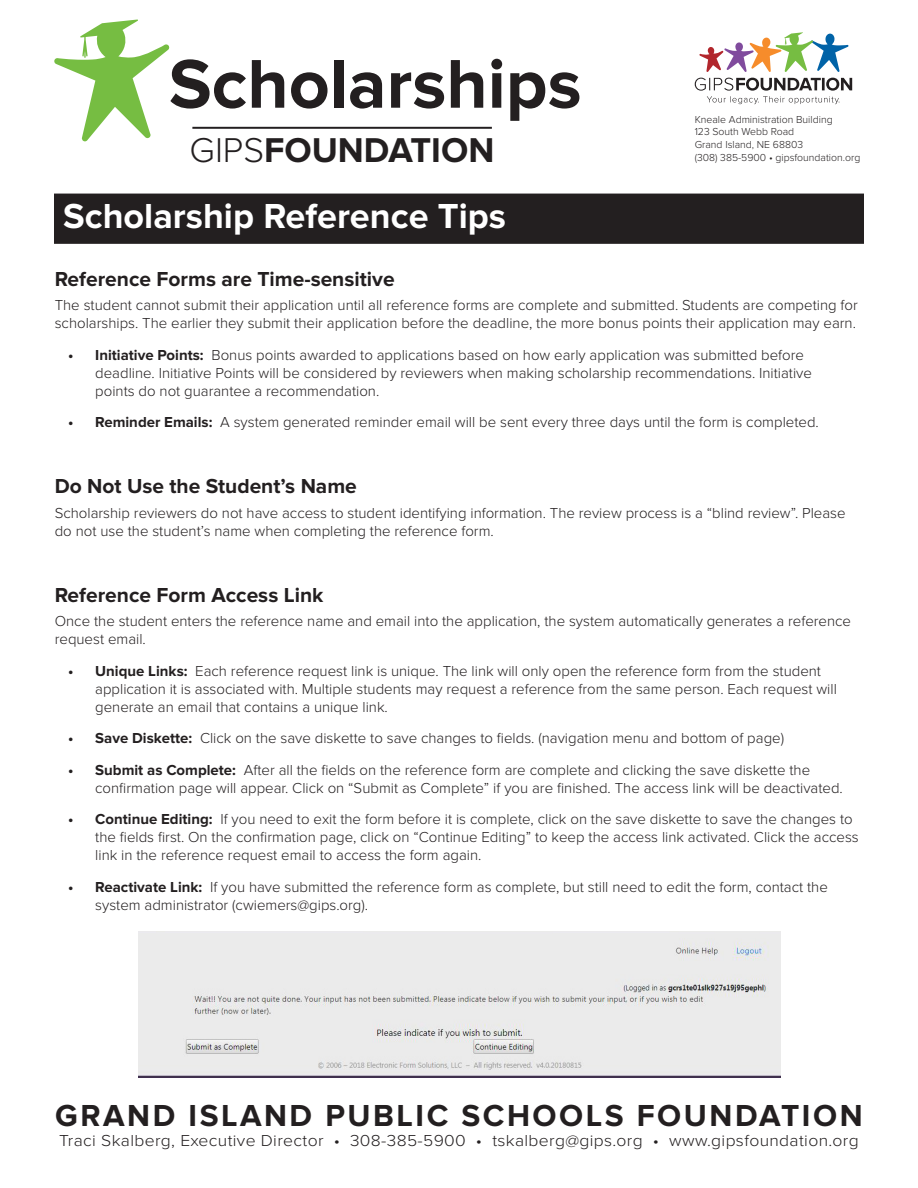
<style>
.page{position:relative;width:918px;height:1188px;background:#fff}
.page>*{position:absolute;margin:0;border:0;box-sizing:border-box;transform-origin:0 0}
.t1{font:700 71.4px "Proxima Nova";color:#231f20}
.t2{font:700 36px "Proxima Nova";color:#fff}
.t3{font:700 35.7px "Proxima Nova";color:#231f20}
.t4{font:700 31.5px "Proxima Nova";letter-spacing:.08em;color:#231f20}
.t5{font:700 21px "Proxima Nova";color:#231f20}
.t6{font:300 16.5px "Proxima Nova";letter-spacing:.02em;color:#231f20;scale:1.06 1}
.t7{font:300 15px/18px "Proxima Nova";color:#231f20}
.t8{font:300 10.5px "Proxima Nova";color:#231f20}
.s1{font-weight:300}
.s2{font-weight:700}
</style>
<div class="page">
<div style="left:55px;top:194px;width:808px;height:49px;background:#231f20"></div>
<div style="left:54px;top:194px;width:810px;height:50px;border:2px solid #231f20"></div>
<hr style="left:192px;top:127px;width:300px;height:2px;background:#231f20">
<svg style="left:54px;top:19px;width:116px;height:122px"></svg>
<svg style="left:695px;top:78px;width:157px;height:26px"></svg>
<svg style="left:699px;top:32px;width:150px;height:40px"></svg>
<img style="left:138px;top:932px;width:643px;height:145px">
<p class="t1" style="left:169px;top:43px;width:414px">Scholarships</p>
<p class="t3" style="left:190px;top:130px;width:306px"><span class="s1">GIPS</span>FOUNDATION</p>
<p class="t8" style="left:695px;top:113px;width:139px">Kneale Administration Building</p>
<p class="t8" style="left:695px;top:126px;width:101px">123 South Webb Road</p>
<p class="t8" style="left:695px;top:139px;width:110px">Grand Island, NE 68803</p>
<p class="t8" style="left:695px;top:151px;width:167px">(308) 385-5900 • gipsfoundation.org</p>
<p class="t2" style="left:63px;top:196px;width:444px">Scholarship Reference Tips</p>
<p class="t5" style="left:55px;top:267px;width:341px">Reference Forms are Time-sensitive</p>
<p class="t7" style="left:55px;top:297px;width:805px">The student cannot submit their application until all reference forms are complete and submitted. Students are competing for scholarships. The earlier they submit their application before the deadline, the more bonus points their application may earn.</p>
<p class="t7" style="left:95px;top:346px;width:718px;text-indent:-27px"><span class="s2">• Initiative Points:</span> Bonus points awarded to applications based on how early application was submitted before deadline. Initiative Points will be considered by reviewers when making scholarship recommendations. Initiative points do not guarantee a recommendation.</p>
<p class="t7" style="left:68px;top:414px;width:752px"><span class="s2">• Reminder Emails:</span> A system generated reminder email will be sent every three days until the form is completed.</p>
<p class="t5" style="left:55px;top:474px;width:304px">Do Not Use the Student’s Name</p>
<p class="t7" style="left:55px;top:504px;width:792px">Scholarship reviewers do not have access to student identifying information. The review process is a “blind review”. Please do not use the student’s name when completing the reference form.</p>
<p class="t5" style="left:55px;top:583px;width:270px">Reference Form Access Link</p>
<p class="t7" style="left:55px;top:613px;width:798px">Once the student enters the reference name and email into the application, the system automatically generates a reference request email.</p>
<p class="t7" style="left:95px;top:662px;width:743px;text-indent:-27px"><span class="s2">• Unique Links:</span> Each reference request link is unique. The link will only open the reference form from the student application it is associated with. Multiple students may request a reference from the same person. Each request will generate an email that contains a unique link.</p>
<p class="t7" style="left:68px;top:730px;width:717px"><span class="s2">• Save Diskette:</span> Click on the save diskette to save changes to fields. (navigation menu and bottom of page)</p>
<p class="t7" style="left:95px;top:761px;width:749px;text-indent:-27px"><span class="s2">• Submit as Complete:</span> After all the fields on the reference form are complete and clicking the save diskette the confirmation page will appear. Click on “Submit as Complete” if you are finished. The access link will be deactivated.</p>
<p class="t7" style="left:95px;top:811px;width:765px;text-indent:-27px"><span class="s2">• Continue Editing:</span> If you need to exit the form before it is complete, click on the save diskette to save the changes to the fields first. On the confirmation page, click on “Continue Editing” to keep the access link activated. Click the access link in the reference request email to access the form again.</p>
<p class="t7" style="left:95px;top:878px;width:734px;text-indent:-27px"><span class="s2">• Reactivate Link:</span> If you have submitted the reference form as complete, but still need to edit the form, contact the system administrator (cwiemers@gips.org).</p>
<p class="t4" style="left:55px;top:1098px;width:809px">GRAND ISLAND PUBLIC SCHOOLS FOUNDATION</p>
<p class="t6" style="left:59px;top:1131px;width:756px">Traci Skalberg, Executive Director • 308-385-5900 • tskalberg@gips.org • www.gipsfoundation.org</p>
</div>
